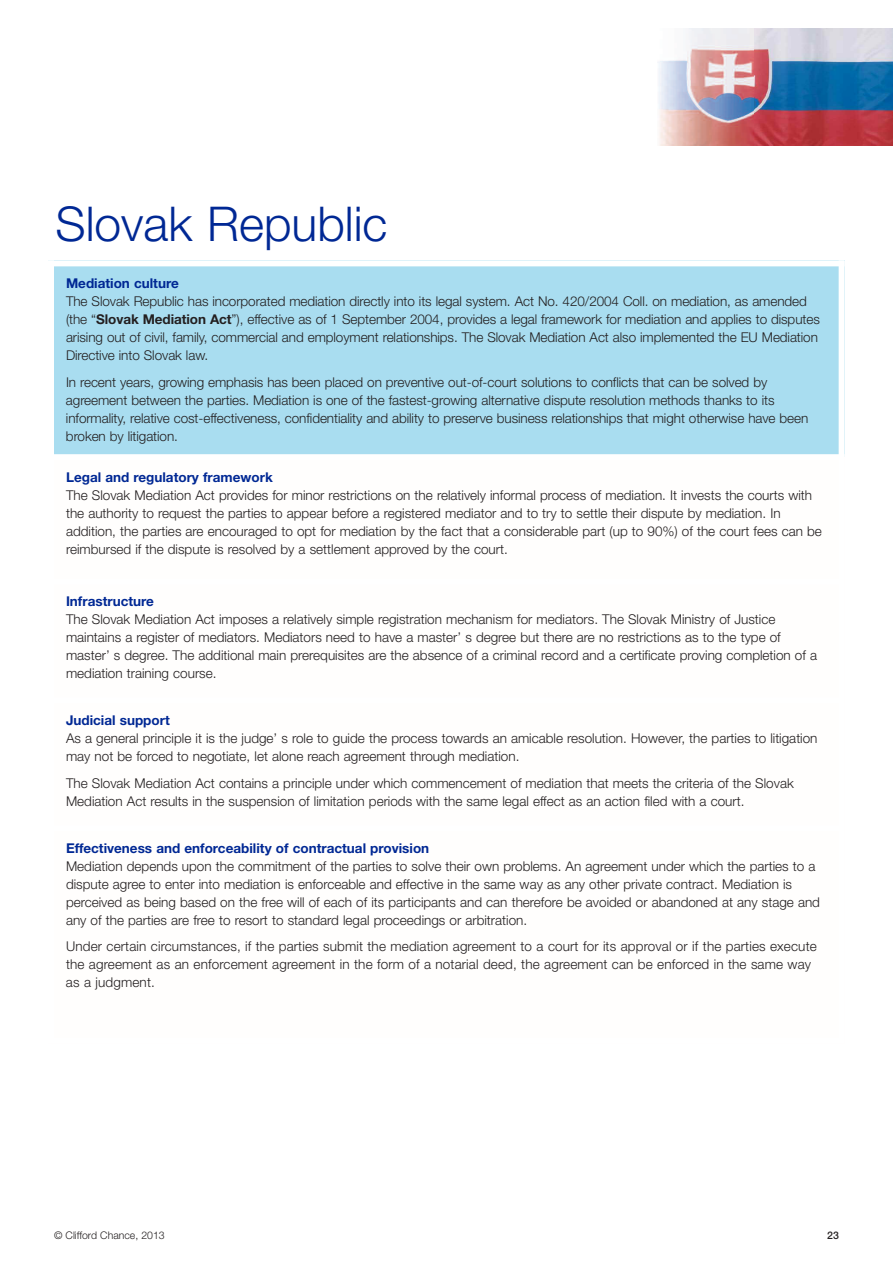
<style>
.page{position:relative;width:893px;height:1263px;background:#fff}
.page>*{position:absolute;margin:0;border:0;box-sizing:border-box;transform-origin:0 0}
.t1{font:300 48px "Helvetica Neue LT";color:#002894}
.t2{font:300 13.5px/18px "Helvetica Neue LT";color:#231f20}
.t3{font:700 13.5px "Helvetica Neue LT";color:#002894}
.t4{font:300 10.5px "Helvetica Neue LT";color:#231f20}
.t5{font:500 10.5px "Helvetica Neue LT";color:#231f20}
.s1{font-weight:700}
</style>
<div class="page">
<div style="left:48px;top:260px;width:797px;height:197px;background:#a9ddf0"></div>
<div style="left:48px;top:260px;width:6px;height:784px;background:#fff"></div>
<div style="left:839px;top:260px;width:6px;height:784px;background:#fff"></div>
<div style="left:48px;top:260px;width:797px;height:6px;background:#fff"></div>
<div style="left:48px;top:454px;width:797px;height:6px;background:#fff"></div>
<img style="left:753px;top:28px;width:140px;height:118px">
<img style="left:658px;top:28px;width:95px;height:118px">
<h1 class="t1" style="left:55px;top:207px;width:334px">Slovak Republic</h1>
<p class="t3" style="left:66px;top:278px;width:114px">Mediation culture</p>
<p class="t2" style="left:66px;top:293px;width:755px">The Slovak Republic has incorporated mediation directly into its legal system. Act No. 420/2004 Coll. on mediation, as amended (the “<span class="s1">Slovak Mediation Act</span>”), effective as of 1 September 2004, provides a legal framework for mediation and applies to disputes arising out of civil, family, commercial and employment relationships. The Slovak Mediation Act also implemented the EU Mediation Directive into Slovak law.</p>
<p class="t2" style="left:66px;top:374px;width:744px">In recent years, growing emphasis has been placed on preventive out-of-court solutions to conflicts that can be solved by agreement between the parties. Mediation is one of the fastest-growing alternative dispute resolution methods thanks to its informality, relative cost-effectiveness, confidentiality and ability to preserve business relationships that might otherwise have been broken by litigation.</p>
<p class="t3" style="left:66px;top:472px;width:208px">Legal and regulatory framework</p>
<p class="t2" style="left:66px;top:487px;width:757px">The Slovak Mediation Act provides for minor restrictions on the relatively informal process of mediation. It invests the courts with the authority to request the parties to appear before a registered mediator and to try to settle their dispute by mediation. In addition, the parties are encouraged to opt for mediation by the fact that a considerable part (up to 90%) of the court fees can be reimbursed if the dispute is resolved by a settlement approved by the court.</p>
<p class="t3" style="left:66px;top:597px;width:89px">Infrastructure</p>
<p class="t2" style="left:66px;top:612px;width:753px">The Slovak Mediation Act imposes a relatively simple registration mechanism for mediators. The Slovak Ministry of Justice maintains a register of mediators. Mediators need to have a master’ s degree but there are no restrictions as to the type of master’ s degree. The additional main prerequisites are the absence of a criminal record and a certificate proving completion of a mediation training course.</p>
<p class="t3" style="left:66px;top:715px;width:105px">Judicial support</p>
<p class="t2" style="left:66px;top:730px;width:753px">As a general principle it is the judge’ s role to guide the process towards an amicable resolution. However, the parties to litigation may not be forced to negotiate, let alone reach agreement through mediation.</p>
<p class="t2" style="left:66px;top:775px;width:729px">The Slovak Mediation Act contains a principle under which commencement of mediation that meets the criteria of the Slovak<br>Mediation Act results in the suspension of limitation periods with the same legal effect as an action filed with a court.</p>
<p class="t3" style="left:66px;top:843px;width:365px">Effectiveness and enforceability of contractual provision</p>
<p class="t2" style="left:66px;top:858px;width:755px">Mediation depends upon the commitment of the parties to solve their own problems. An agreement under which the parties to a dispute agree to enter into mediation is enforceable and effective in the same way as any other private contract. Mediation is perceived as being based on the free will of each of its participants and can therefore be avoided or abandoned at any stage and any of the parties are free to resort to standard legal proceedings or arbitration.</p>
<p class="t2" style="left:66px;top:939px;width:752px">Under certain circumstances, if the parties submit the mediation agreement to a court for its approval or if the parties execute the agreement as an enforcement agreement in the form of a notarial deed, the agreement can be enforced in the same way as a judgment.</p>
<p class="t4" style="left:54px;top:1231px;width:112px">© Clifford Chance, 2013</p>
<p class="t5" style="left:827px;top:1231px;width:13px">23</p>
</div>
